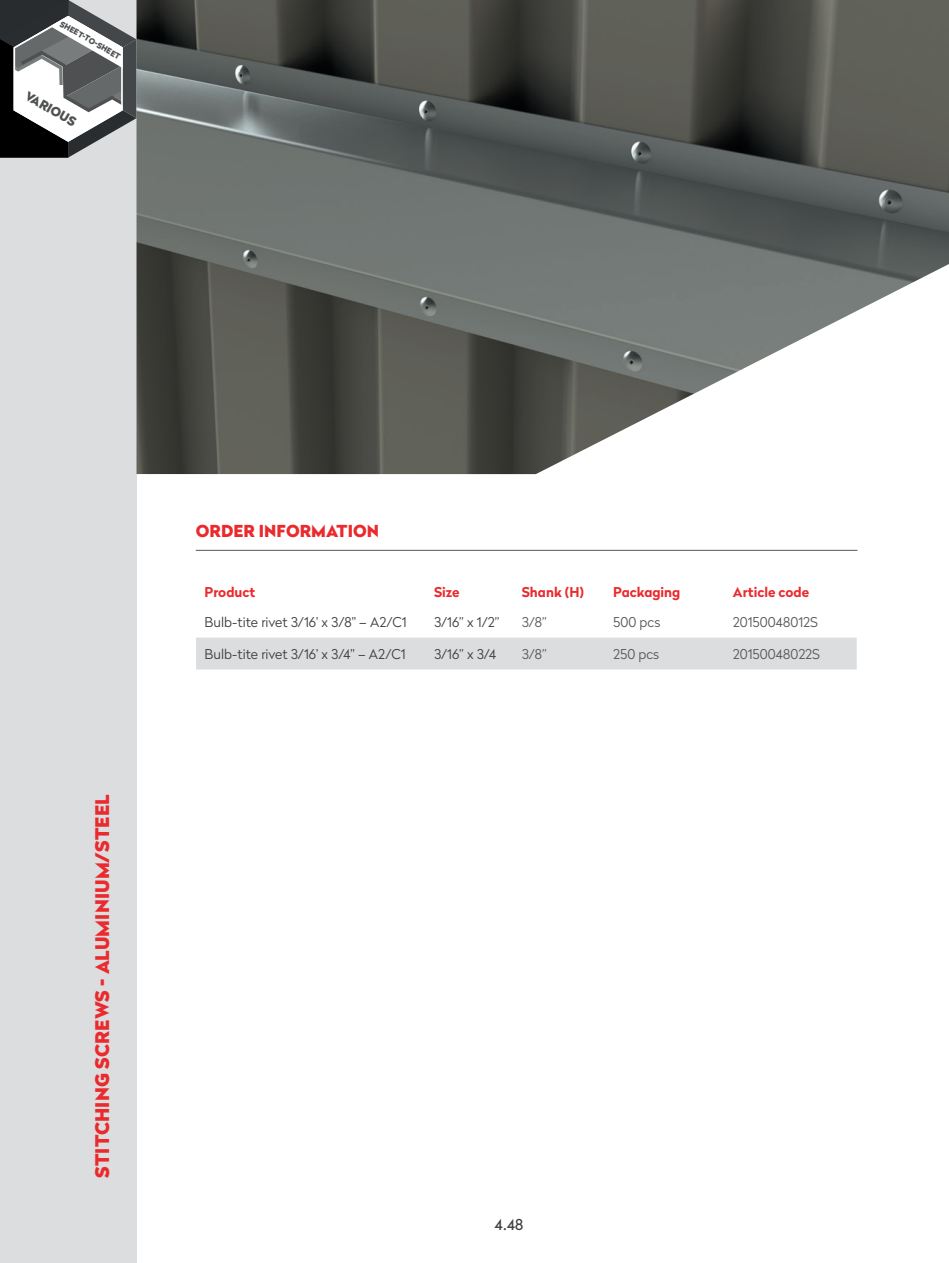
<style>
.page{position:relative;width:949px;height:1263px;background:#fff}
.page>*{position:absolute;margin:0;border:0;box-sizing:border-box;transform-origin:0 0}
.t1{font:900 18.75px "Radikal";letter-spacing:.005em;color:#ea2a2d}
.t2{font:900 16.5px "Radikal";letter-spacing:.005em;color:#ea2a2d}
.t3{font:15px "Radikal";color:#3e3e3f}
.t4{font:300 13.5px "Radikal";color:#3e3e3f}
.t5{font:300 13.5px "Radikal";color:#57585a}
.t6{font:700 13.5px "Radikal";color:#ea2a2d}
.t7{font:900 12.6px "Radikal";color:#4e5052}
.t8{font:900 7.8px "Radikal";color:#4e5052}
</style>
<div class="page">
<div style="left:0;top:0;width:136px;height:1263px;background:#dcdddf"></div>
<svg style="left:0;top:0;width:136px;height:158px;background:#818283"></svg>
<img style="left:136px;top:0;width:812px;height:474px">
<hr style="left:196px;top:550px;width:661px;height:1px;background:#57585a">
<div style="left:196px;top:637px;width:660px;height:32px;background:#dcdddf"></div>
<p class="t8" style="left:64px;top:18px;width:70px;rotate:30deg">SHEET-TO-SHEET</p>
<p class="t7" style="left:31px;top:87px;width:58px;rotate:30deg">VARIOUS</p>
<h1 class="t1" style="left:89px;top:1178px;width:385px;rotate:-90deg">STITCHING SCREWS - ALUMINIUM/STEEL</h1>
<p class="t2" style="left:196px;top:519px;width:185px">ORDER INFORMATION</p>
<p class="t6" style="left:204px;top:583px;width:52px">Product</p>
<p class="t6" style="left:434px;top:583px;width:27px">Size</p>
<p class="t6" style="left:521px;top:583px;width:64px">Shank (H)</p>
<p class="t6" style="left:613px;top:583px;width:69px">Packaging</p>
<p class="t6" style="left:732px;top:583px;width:78px">Article code</p>
<p class="t4" style="left:204px;top:612px;width:204px">Bulb-tite rivet 3/16' x 3/8" – A2/C1</p>
<p class="t4" style="left:434px;top:612px;width:67px">3/16” x 1/2”</p>
<p class="t5" style="left:521px;top:612px;width:26px">3/8”</p>
<p class="t5" style="left:613px;top:612px;width:49px">500 pcs</p>
<p class="t5" style="left:732px;top:612px;width:87px">20150048012S</p>
<p class="t4" style="left:204px;top:644px;width:202px">Bulb-tite rivet 3/16' x 3/4" – A2/C1</p>
<p class="t4" style="left:434px;top:644px;width:64px">3/16” x 3/4</p>
<p class="t5" style="left:521px;top:644px;width:26px">3/8”</p>
<p class="t5" style="left:613px;top:644px;width:48px">250 pcs</p>
<p class="t5" style="left:732px;top:644px;width:89px">20150048022S</p>
<p class="t3" style="left:494px;top:1214px;width:30px">4.48</p>
</div>
